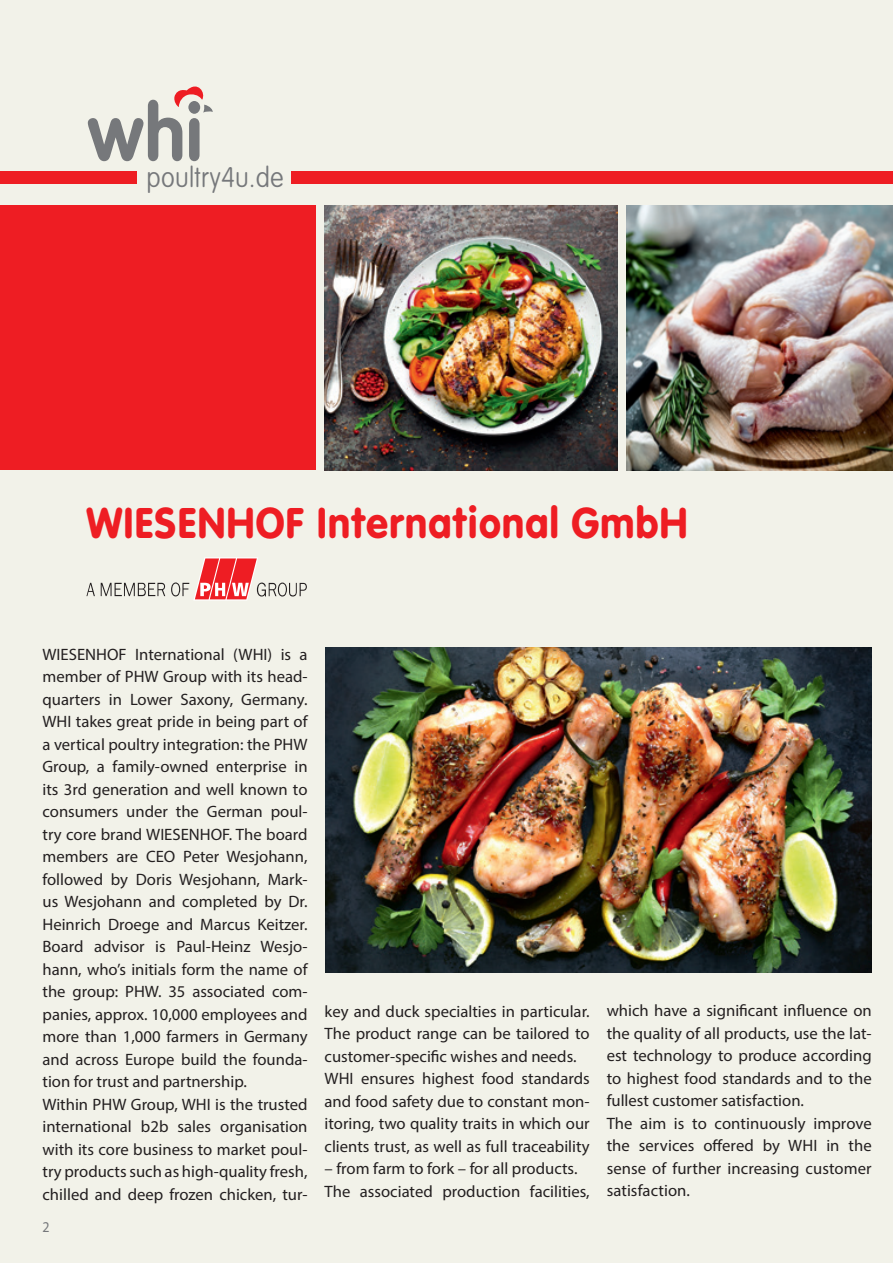
<style>
.page{position:relative;width:893px;height:1263px;background:#f2f2e9}
.page>*{position:absolute;margin:0;border:0;box-sizing:border-box;transform-origin:0 0}
.t1{font:700 79.2px "VAG Rounded";color:#76787b;scale:.92 1}
.t2{font:45px "VAG Rundschrift D";letter-spacing:.02em;color:#ee1d23;scale:.93 1}
.t3{font:100 27.9px "VAG Rounded";letter-spacing:.01em;color:#76787b;scale:.92 1}
.t4{font:16.5px/22.5px "Myriad Pro";color:#231f20}
.t5{font:15px "Myriad Pro";color:#76787b;scale:.93 1}
</style>
<div class="page">
<div style="left:0;top:206px;width:315px;height:264px;background:#ee1d23"></div>
<img style="left:324px;top:206px;width:294px;height:264px">
<img style="left:626px;top:206px;width:267px;height:264px">
<img style="left:325px;top:647px;width:547px;height:325px">
<div style="left:292px;top:171px;width:601px;height:13px;background:#ee1d23"></div>
<svg style="left:174px;top:86px;width:39px;height:27px"></svg>
<svg style="left:86px;top:557px;width:221px;height:44px"></svg>
<div style="left:0;top:171px;width:137px;height:13px;background:#ee1d23"></div>
<h1 class="t1" style="left:87px;top:86px;width:127px">whi</h1>
<h3 class="t3" style="left:146px;top:161px;width:150px">poultry4u.de</h3>
<h2 class="t2" style="left:86px;top:496px;width:648px">WIESENHOF International GmbH</h2>
<p class="t4" style="left:43px;top:643px;width:267px">WIESENHOF International (WHI) is a member of PHW Group with its head&shy;quarters in Lower Saxony, Germany.<br>WHI takes great pride in being part of a vertical poultry integration: the PHW Group, a family-owned enterprise in its 3rd generation and well known to consumers under the German poul&shy;try core brand WIESENHOF. The board members are CEO Peter Wesjohann, followed by Doris Wesjohann, Mark&shy;us Wesjohann and completed by Dr.<br>Heinrich Droege and Marcus Keitzer.<br>Board advisor is Paul-Heinz Wesjo&shy;hann, who’s initials form the name of the group: PHW. 35 associated com&shy;panies, approx. 10,000 employees and more than 1,000 farmers in Germany and across Europe build the founda&shy;tion for trust and partnership.<br>Within PHW Group, WHI is the trusted international b2b sales organisation with its core business to market poul&shy;try products such as high-quality fresh, chilled and deep frozen chicken, tur-</p>
<p class="t5" style="left:43px;top:1217px;width:9px">2</p>
<p class="t4" style="left:325px;top:1000px;width:267px">key and duck specialties in particular.<br>The product range can be tailored to customer-specific wishes and needs.<br>WHI ensures highest food standards and food safety due to constant mon&shy;itoring, two quality traits in which our clients trust, as well as full traceability</p>
<p class="t4" style="left:325px;top:1157px;width:267px">– from farm to fork – for all products.<br>The associated production facilities,</p>
<p class="t4" style="left:607px;top:999px;width:267px">which have a significant influence on the quality of all products, use the lat&shy;est technology to produce according to highest food standards and to the fullest customer satisfaction.<br>The aim is to continuously improve the services offered by WHI in the sense of further increasing customer satisfaction.</p>
</div>
